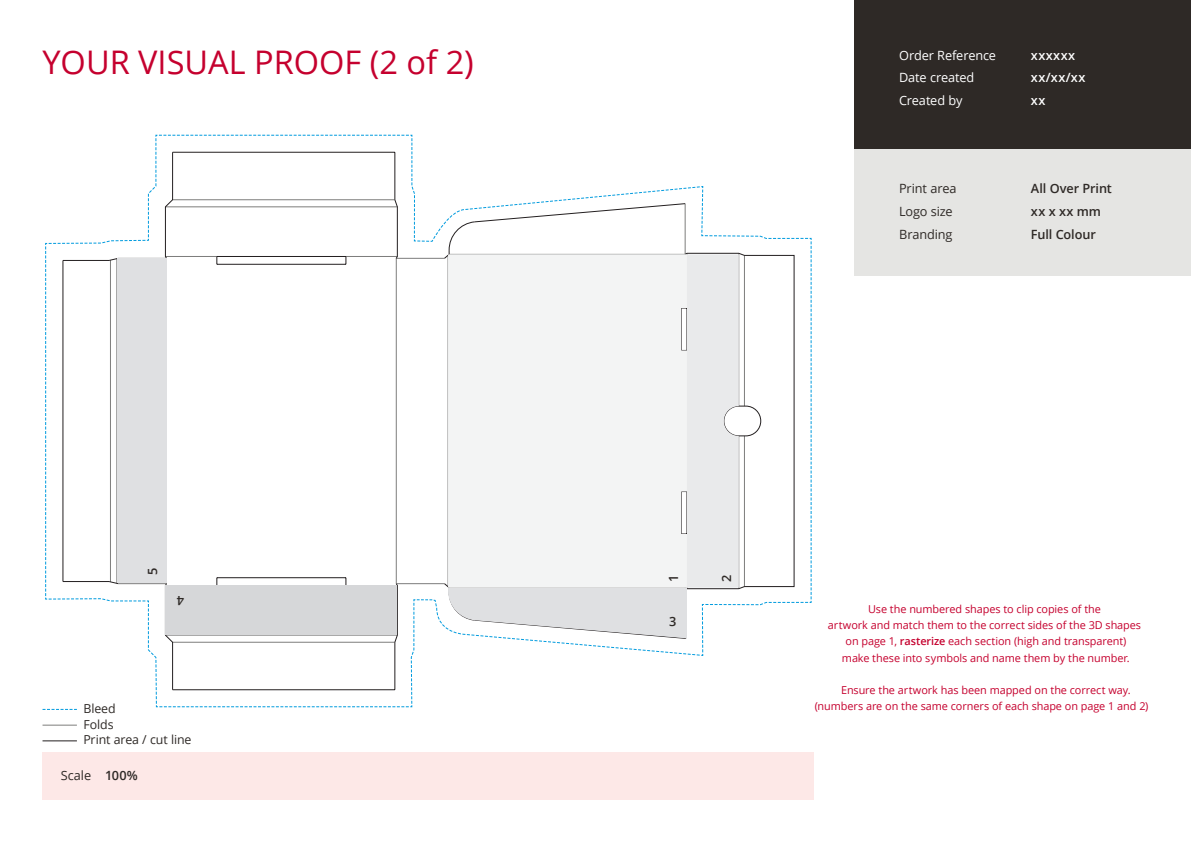
<style>
.page{position:relative;width:1191px;height:842px;background:#fff}
.page>*{position:absolute;margin:0;border:0;box-sizing:border-box;transform-origin:0 0}
.t1{font:32.5px "Open Sans";color:#c5002e}
.t2{font:12.7px/22.6px "Open Sans";letter-spacing:-.01em;color:#2e2926}
.t3{font:12.7px/22.6px "Open Sans";letter-spacing:-.01em;color:#fff}
.t4{font:600 12.7px/22.6px "Open Sans";letter-spacing:-.01em;color:#2e2926}
.t5{font:600 12.7px/22.6px "Open Sans";letter-spacing:.035em;color:#fff}
.t6{font:12.35px "Open Sans";letter-spacing:-.01em;color:#2e2926}
.t7{font:10.9px/16.2px "Open Sans";letter-spacing:-.005em;color:#c5002e;text-align:center}
.s1{font-weight:600}
</style>
<div class="page">
<div style="left:42px;top:752px;width:772px;height:47px;background:#fde8e7"></div>
<div style="left:854px;top:0;width:336px;height:149px;background:#2e2926"></div>
<div style="left:854px;top:149px;width:336px;height:127px;background:#e5e5e3"></div>
<hr style="left:42px;top:740px;width:35px;height:1px;background:#231f20">
<hr style="left:42px;top:725px;width:35px;height:1px;background:#7d7d7c">
<svg style="left:42px;top:135px;width:769px;height:575px"></svg>
<div style="left:448px;top:254px;width:238px;height:333px;background:#f3f4f4"></div>
<h1 class="t1" style="left:42px;top:40px;width:433px">YOUR VISUAL PROOF (2 of 2)</h1>
<p class="t4" style="left:141px;top:575px;width:9px;rotate:-90deg">5</p>
<p class="t4" style="left:184px;top:612px;width:9px;rotate:-180deg">4</p>
<p class="t6" style="left:83px;top:700px;width:34px">Bleed</p>
<p class="t6" style="left:83px;top:715px;width:32px">Folds</p>
<p class="t6" style="left:83px;top:731px;width:109px">Print area / cut line</p>
<p class="t2" style="left:61px;top:763px;width:78px">Scale <span class="s1">100%</span></p>
<p class="t3" style="left:898px;top:43px;width:98px">Order Reference<br>Date created<br>Created by</p>
<p class="t5" style="left:1030px;top:43px;width:56px">xxxxxx xx/xx/xx xx</p>
<p class="t2" style="left:898px;top:177px;width:59px">Print area<br>Logo size<br>Branding</p>
<p class="t4" style="left:1030px;top:177px;width:82px">All Over Print xx x xx mm<br>Full Colour</p>
<p class="t4" style="left:661px;top:581px;width:9px;rotate:-90deg">1</p>
<p class="t4" style="left:715px;top:581px;width:9px;rotate:-90deg">2</p>
<p class="t4" style="left:669px;top:610px;width:9px">3</p>
<p class="t7" style="left:827px;top:600px;width:315px">Use the numbered shapes to clip copies of the<br>artwork and match them to the correct sides of the 3D shapes on page 1, <span class="s1">rasterize</span> each section (high and transparent)<br>make these into symbols and name them by the number.</p>
<p class="t7" style="left:814px;top:681px;width:335px;text-align:left;text-indent:26px">Ensure the artwork has been mapped on the correct way. (numbers are on the same corners of each shape on page 1 and 2)</p>
</div>
